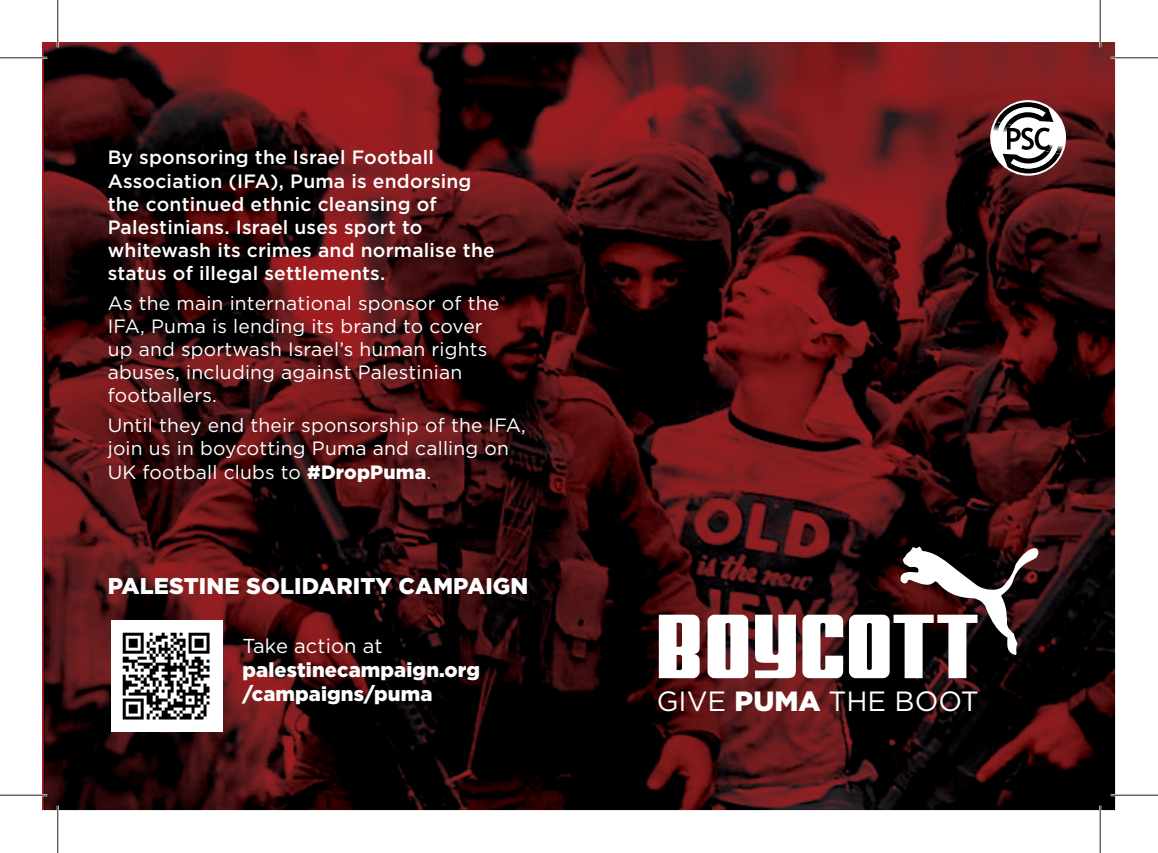
<style>
.page{position:relative;width:1158px;height:853px;background:#fff}
.page>*{position:absolute;margin:0;border:0;box-sizing:border-box;transform-origin:0 0}
.t1{font:27.82px "Gotham";color:#fff}
.t2{font:900 22.75px "Gotham";letter-spacing:.005em;color:#fff}
.t3{font:900 20.12px/24.2px "Gotham";letter-spacing:.005em;color:#fff}
.t4{font:20.12px "Gotham";letter-spacing:.005em;color:#fff}
.t5{font:19.25px/23.1px "Gotham";letter-spacing:.01em;color:#fff}
.t6{font:500 19.25px/23.1px "Gotham";letter-spacing:.01em;color:#fff}
.s1{font-weight:900}
</style>
<div class="page">
<img style="left:44px;top:43px;width:1070px;height:766px">
<img style="left:111px;top:620px;width:111px;height:111px">
<svg style="left:755px;top:614px;width:40px;height:64px"></svg>
<svg style="left:658px;top:614px;width:41px;height:64px"></svg>
<svg style="left:707px;top:614px;width:41px;height:64px"></svg>
<svg style="left:802px;top:546px;width:236px;height:132px"></svg>
<svg style="left:990px;top:100px;width:75px;height:76px"></svg>
<svg style="left:991px;top:102px;width:73px;height:71px"></svg>
<hr style="left:0;top:57px;width:47px;height:2px;background:#fff">
<hr style="left:1110px;top:57px;width:47px;height:2px;background:#fff">
<hr style="left:0;top:793px;width:47px;height:2px;background:#fff">
<hr style="left:1110px;top:793px;width:47px;height:2px;background:#fff">
<hr style="left:57px;top:0;width:2px;height:47px;background:#fff">
<hr style="left:57px;top:805px;width:2px;height:47px;background:#fff">
<hr style="left:1098px;top:0;width:3px;height:47px;background:#fff">
<hr style="left:1098px;top:805px;width:3px;height:47px;background:#fff">
<hr style="left:0;top:57px;width:47px;height:1px;background:#231f20">
<hr style="left:1110px;top:57px;width:47px;height:1px;background:#231f20">
<hr style="left:0;top:794px;width:47px;height:1px;background:#231f20">
<hr style="left:1110px;top:794px;width:47px;height:1px;background:#231f20">
<hr style="left:57px;top:0;width:1px;height:47px;background:#231f20">
<hr style="left:57px;top:805px;width:1px;height:47px;background:#231f20">
<hr style="left:1099px;top:0;width:1px;height:47px;background:#231f20">
<hr style="left:1099px;top:805px;width:1px;height:47px;background:#231f20">
<p class="t6" style="left:108px;top:147px;width:388px">By sponsoring the Israel Football Association (IFA), Puma is endorsing the continued ethnic cleansing of Palestinians. Israel uses sport to whitewash its crimes and normalise the status of illegal settlements.</p>
<p class="t5" style="left:108px;top:292px;width:393px">As the main international sponsor of the IFA, Puma is lending its brand to cover up and sportwash Israel’s human rights abuses, including against Palestinian footballers.</p>
<p class="t5" style="left:108px;top:415px;width:419px">Until they end their sponsorship of the IFA, join us in boycotting Puma and calling on<br>UK football clubs to <span class="s1">#DropPuma</span>.</p>
<p class="t2" style="left:108px;top:575px;width:422px">PALESTINE SOLIDARITY CAMPAIGN</p>
<p class="t4" style="left:242px;top:636px;width:142px">Take action at</p>
<p class="t3" style="left:242px;top:658px;width:239px">palestinecampaign.org /campaigns/puma</p>
<h1 class="t1" style="left:656px;top:688px;width:323px">GIVE <span class="s1">PUMA</span> THE BOOT</h1>
</div>
